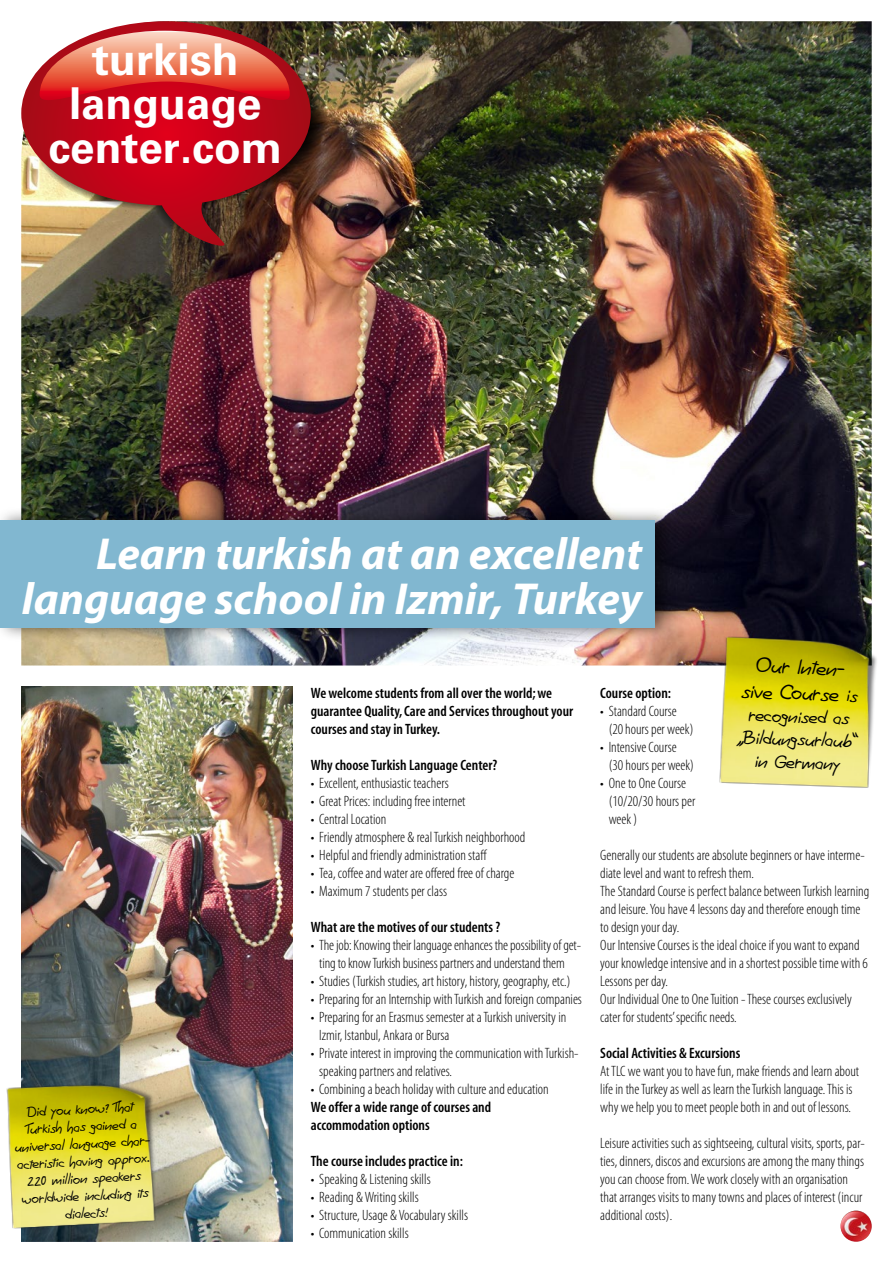
<style>
.page{position:relative;width:893px;height:1263px;background:#fff}
.page>*{position:absolute;margin:0;border:0;box-sizing:border-box;transform-origin:0 0}
.t1{font:italic 700 45px/45px "Myriad Pro";color:#fff;text-align:right}
.t2{font:700 43.8px/43.7px "Univers LT";color:#fff;text-align:center}
.t3{font:21.6px/25.8px "Brian Handwriting";color:#000;text-align:center}
.t4{font:19.05px/22.8px "Brian Handwriting";color:#000;text-align:center}
.t5{font:300 condensed 15px/18px "Myriad Pro";color:#000}
.t6{font:600 condensed 15px/18px "Myriad";color:#000}
.t7{font:14.4px/17.4px "Brian Handwriting";color:#000;text-align:center}
.s1{font-size:19.05px}
</style>
<div class="page">
<img style="left:21px;top:21px;width:851px;height:644px">
<img style="left:311px;top:50px;width:37px;height:195px">
<div style="left:0;top:506px;width:677px;height:136px;background:#000;opacity:.55"></div>
<div style="left:0;top:521px;width:655px;height:107px;background:#81b7d0"></div>
<img style="left:21px;top:687px;width:272px;height:555px">
<img style="left:21px;top:21px;width:290px;height:225px">
<img style="left:40px;top:31px;width:250px;height:71px">
<img style="left:840px;top:1210px;width:32px;height:32px;border-radius:16px">
<img style="left:711px;top:627px;width:166px;height:161px">
<img style="left:6px;top:1071px;width:162px;height:171px">
<h2 class="t2" style="left:48px;top:39px;width:235px">turkish language center.com</h2>
<h1 class="t1" style="left:22px;top:530px;width:622px">Learn turkish at an excellent language school in Izmir, Turkey</h1>
<p class="t7" style="left:13px;top:1105px;width:139px;rotate:-3deg">Did you know? That<br>Turkish has gained a universal language char&shy;acteristic having approx.<br>220 million speakers worldwide including its dialects!</p>
<p class="t6" style="left:311px;top:685px;width:264px">We welcome students from all over the world; we guarantee Quality, Care and Services throughout your courses and stay in Turkey.</p>
<p class="t6" style="left:311px;top:757px;width:188px">Why choose Turkish Language Center?</p>
<p class="t5" style="left:311px;top:774px;width:139px">• Excellent, enthusiastic teachers</p>
<p class="t5" style="left:311px;top:792px;width:156px">• Great Prices: including free internet</p>
<p class="t5" style="left:311px;top:810px;width:77px">• Central Location</p>
<p class="t5" style="left:311px;top:828px;width:216px">• Friendly atmosphere &amp; real Turkish neighborhood</p>
<p class="t5" style="left:311px;top:846px;width:178px">• Helpful and friendly administration staff</p>
<p class="t5" style="left:311px;top:864px;width:205px">• Tea, coffee and water are offered free of charge</p>
<p class="t5" style="left:311px;top:882px;width:138px">• Maximum 7 students per class</p>
<p class="t6" style="left:311px;top:919px;width:191px">What are the motives of our students ?</p>
<p class="t5" style="left:311px;top:936px;width:272px;text-align:center">• The job: Knowing their language enhances the possibility of get&shy;ting to know Turkish business partners and understand them</p>
<p class="t5" style="left:311px;top:972px;width:261px">• Studies (Turkish studies, art history, history, geography, etc.)</p>
<p class="t5" style="left:311px;top:990px;width:273px">• Preparing for an Internship with Turkish and foreign companies</p>
<p class="t5" style="left:319px;top:1008px;width:249px;text-indent:-9px">• Preparing for an Erasmus semester at a Turkish university in<br>Izmir, Istanbul, Ankara or Bursa</p>
<p class="t5" style="left:319px;top:1044px;width:261px;text-indent:-9px">• Private interest in improving the communication with Turkish&shy;speaking partners and relatives.</p>
<p class="t5" style="left:311px;top:1080px;width:240px">• Combining a beach holiday with culture and education</p>
<p class="t6" style="left:311px;top:1099px;width:182px">We offer a wide range of courses and accommodation options</p>
<p class="t6" style="left:311px;top:1153px;width:154px">The course includes practice in:</p>
<p class="t5" style="left:311px;top:1170px;width:121px">• Speaking &amp; Listening skills</p>
<p class="t5" style="left:311px;top:1188px;width:110px">• Reading &amp; Writing skills</p>
<p class="t5" style="left:311px;top:1206px;width:159px">• Structure, Usage &amp; Vocabulary skills</p>
<p class="t5" style="left:311px;top:1224px;width:100px">• Communication skills</p>
<h3 class="t3" style="left:743px;top:653px;width:118px;rotate:2deg">Our Inten&shy;sive Course <span class="s1">is</span></h3>
<p class="t4" style="left:739px;top:704px;width:122px;rotate:2deg">recognised as „Bildungsurlaub“ in Germany</p>
<p class="t6" style="left:600px;top:685px;width:72px">Course option:</p>
<p class="t5" style="left:609px;top:702px;width:86px;text-indent:-9px">• Standard Course (20hours per week)</p>
<p class="t5" style="left:609px;top:738px;width:87px;text-indent:-9px">• Intensive Course (30 hours per week)</p>
<p class="t5" style="left:609px;top:774px;width:88px;text-indent:-9px">• One to One Course (10/20/30 hours per week )</p>
<p class="t5" style="left:600px;top:846px;width:270px">Generally our students are absolute beginners or have interme&shy;diate level and want to refresh them.<br>The Standard Course is perfect balance between Turkish learning and leisure. You have 4 lessons day and therefore enough time to design your day.<br>Our Intensive Courses is the ideal choice if you want to expand your knowledge intensive and in a shortest possible time with 6<br>Lessons per day.<br>Our Individual One to One Tuition - These courses exclusively cater for students’ specific needs.</p>
<p class="t6" style="left:600px;top:1045px;width:142px">Social Activities &amp; Excursions</p>
<p class="t5" style="left:600px;top:1062px;width:260px">At TLC we want you to have fun, make friends and learn about life in the Turkey as well as learn the Turkish language. This is why we help you to meet people both in and out of lessons.</p>
<p class="t5" style="left:600px;top:1134px;width:266px">Leisure activities such as sightseeing, cultural visits, sports, par&shy;ties, dinners, discos and excursions are among the many things you can choose from. We work closely with an organisation that arranges visits to many towns and places of interest (incur additional costs).</p>
</div>
